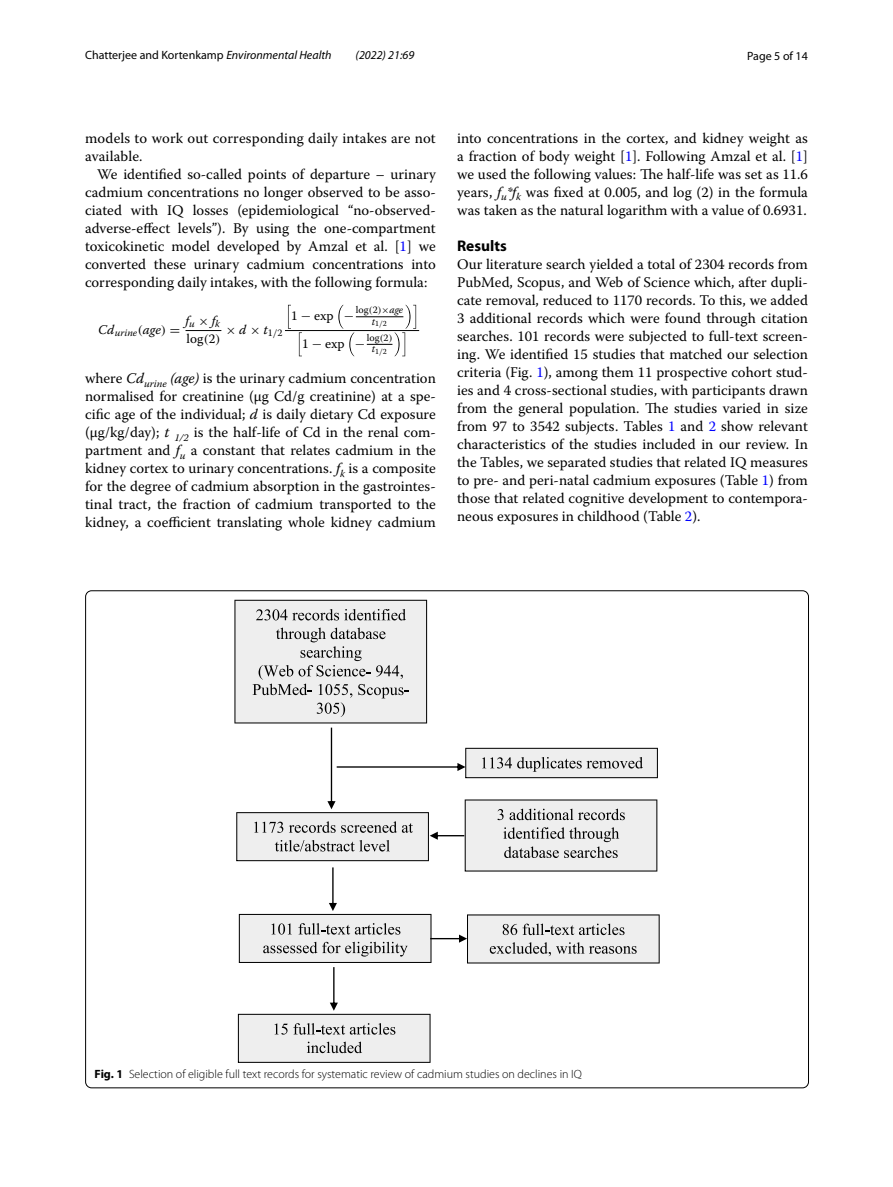
<style>
.page{position:relative;width:893px;height:1187px;background:#fff}
.page>*{position:absolute;margin:0;border:0;box-sizing:border-box;transform-origin:0 0}
.t1{font:700 15.45px "Myriad Pro";color:#000}
.t2{font:14.7px/18px "Warnock Pro";color:#000;text-align:justify}
.t3{font:13.2px "Warnock Pro It 2";color:#000}
.t4{font:13.2px "Warnock Pro Regular 2";color:#000}
.t5{font:13.2px "MTSYN";color:#000}
.t6{font:300 12px "Myriad Pro";color:#000}
.t7{font:12px "Myriad Pro";color:#000}
.t8{font:italic 12px "Myriad Pro";color:#000}
.t9{font:10.05px "Warnock Pro Regular 2";color:#000}
.t10{font:7.95px "Warnock Pro Regular 2";color:#000}
.s1{font-style:italic}
.s2{color:#00f}
.s3{font-family:"MTSYN"}
.s4{font-family:"MTMI"}
.s5{font-family:"Warnock Pro It 2"}
.s6{font-weight:700}
</style>
<div class="page">
<hr style="left:186px;top:330px;width:35px;height:1px;background:#000">
<svg style="left:288px;top:305px;width:3px;height:24px"></svg>
<svg style="left:338px;top:305px;width:5px;height:24px"></svg>
<hr style="left:356px;top:316px;width:47px;height:1px;background:#000">
<hr style="left:285px;top:330px;width:134px;height:1px;background:#000">
<svg style="left:299px;top:332px;width:3px;height:24px"></svg>
<svg style="left:349px;top:332px;width:5px;height:24px"></svg>
<svg style="left:367px;top:305px;width:49px;height:51px"></svg>
<svg style="left:234px;top:599px;width:426px;height:463px"></svg>
<p class="t7" style="left:85px;top:48px;width:248px">Chatterjee and Kortenkamp <span class="s1">Environmental Health</span></p>
<p class="t8" style="left:356px;top:48px;width:60px">(2022) 21:69</p>
<p class="t7" style="left:747px;top:48px;width:62px">Page 5 of 14</p>
<p class="t2" style="left:85px;top:128px;width:352px">models to work out corresponding daily intakes are not available.</p>
<p class="t2" style="left:85px;top:164px;width:352px;text-indent:12px">We identified so-called points of departure – urinary cadmium concentrations no longer observed to be asso&shy;ciated with IQ losses (epidemiological “no-observed&shy;adverse-effect levels”). By using the one-compartment toxicokinetic model developed by Amzal et al. [<span class="s2">1</span>] we converted these urinary cadmium concentrations into corresponding daily intakes, with the following formula:</p>
<p class="t3" style="left:186px;top:315px;width:36px">f<sub>u</sub> <span class="s3">×</span> f<sub>k</sub></p>
<p class="t4" style="left:187px;top:334px;width:35px">log<span class="s4">(</span>2<span class="s4">)</span></p>
<p class="t5" style="left:226px;top:321px;width:58px">× <span class="s5">d</span> × <span class="s5">t</span><sub>1</sub><sub>/</sub><sub>2</sub></p>
<p class="t3" style="left:98px;top:324px;width:84px">Cd<sub>urine</sub><span class="s4">(</span>age<span class="s4">)</span> <span class="s3">=</span></p>
<p class="t9" style="left:356px;top:306px;width:49px">log<span class="s4">(</span>2<span class="s4">)</span><span class="s3">×</span><span class="s5">age</span></p>
<p class="t10" style="left:372px;top:321px;width:17px"><sup>t</sup>1<span class="s4">/</span>2</p>
<p class="t4" style="left:302px;top:338px;width:65px">1<span class="s3">−</span>exp <span class="s3">−</span></p>
<p class="t4" style="left:291px;top:311px;width:65px">1<span class="s3">−</span>exp <span class="s3">−</span></p>
<p class="t9" style="left:367px;top:334px;width:27px">log<span class="s4">(</span>2<span class="s4">)</span></p>
<p class="t10" style="left:372px;top:348px;width:17px"><sup>t</sup>1<span class="s4">/</span>2</p>
<p class="t2" style="left:85px;top:369px;width:352px">where <span class="s1">Cd</span><sub>urine</sub> <span class="s1">(age)</span> is the urinary cadmium concentration normalised for creatinine (μg Cd/g creatinine) at a spe&shy;cific age of the individual; <span class="s1">d</span> is daily dietary Cd exposure (μg/kg/day); <span class="s1">t</span> <sub>1/2</sub> is the half-life of Cd in the renal com&shy;partment and <span class="s1">f</span><sub>u</sub> a constant that relates cadmium in the kidney cortex to urinary concentrations. <span class="s1">f</span><sub>k</sub> is a composite for the degree of cadmium absorption in the gastrointes&shy;tinal tract, the fraction of cadmium transported to the kidney, a coefficient translating whole kidney cadmium</p>
<p class="t2" style="left:457px;top:128px;width:352px">into concentrations in the cortex, and kidney weight as a fraction of body weight [<span class="s2">1</span>]. Following Amzal et al. [<span class="s2">1</span>] we used the following values: The half-life was set as 11.6 years, <span class="s1">f</span><sub>u</sub><span class="s1">*f</span><sub>k</sub> was fixed at 0.005, and log (2) in the formula was taken as the natural logarithm with a value of 0.6931.</p>
<p class="t1" style="left:457px;top:235px;width:51px">Results</p>
<p class="t2" style="left:457px;top:254px;width:352px">Our literature search yielded a total of 2304 records from PubMed, Scopus, and Web of Science which, after dupli&shy;cate removal, reduced to 1170 records. To this, we added 3 additional records which were found through citation searches. 101 records were subjected to full-text screen&shy;ing. We identified 15 studies that matched our selection criteria (Fig. <span class="s2">1</span>), among them 11 prospective cohort stud&shy;ies and 4 cross-sectional studies, with participants drawn from the general population. The studies varied in size from 97 to 3542 subjects. Tables <span class="s2">1</span> and <span class="s2">2</span> show relevant characteristics of the studies included in our review. In the Tables, we separated studies that related IQ measures to pre- and peri-natal cadmium exposures (Table <span class="s2">1</span>) from those that related cognitive development to contempora&shy;neous exposures in childhood (Table <span class="s2">2</span>).</p>
<p class="t6" style="left:95px;top:1067px;width:489px"><span class="s6">Fig. 1</span> Selection of eligible full text records for systematic review of cadmium studies on declines in IQ</p>
</div>
